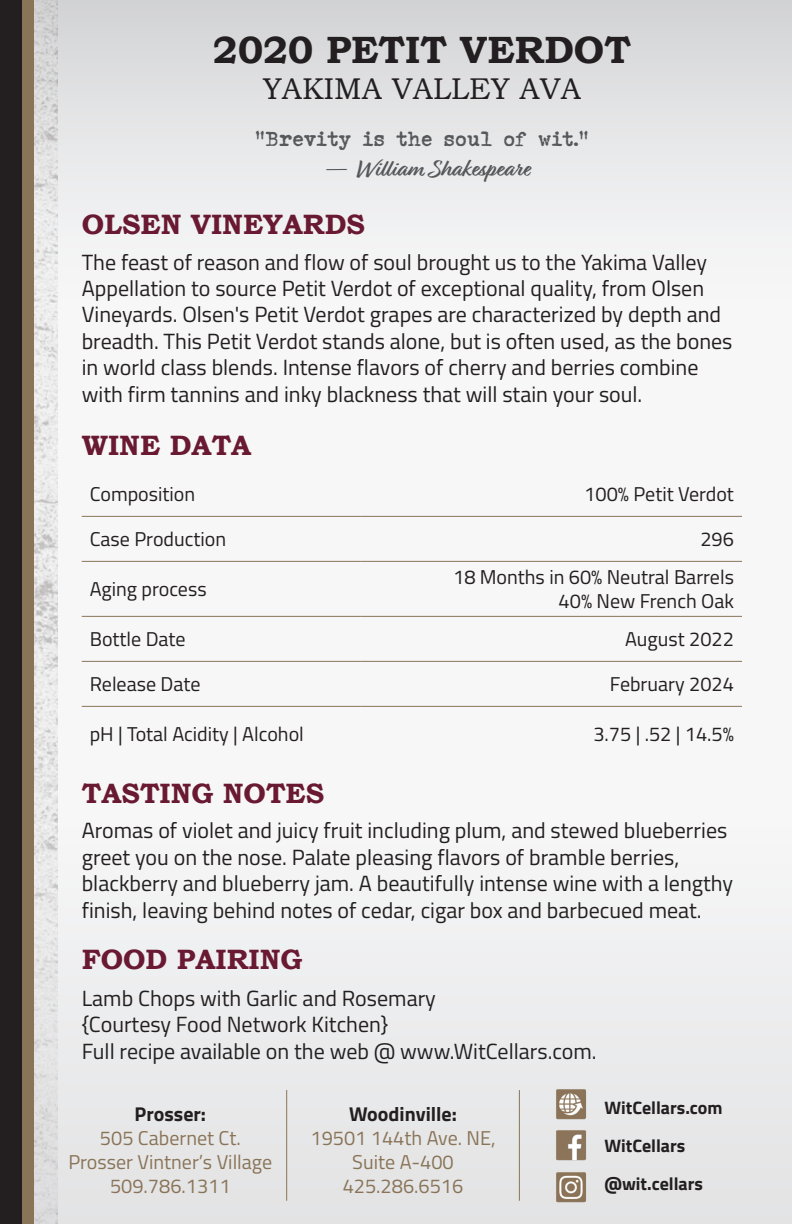
<style>
.page{position:relative;width:792px;height:1224px;background:#fff}
.page>*{position:absolute;margin:0;border:0;box-sizing:border-box;transform-origin:0 0}
.t1{font:700 38px "Bookman Old Style";color:#231f20}
.t2{font:30px "Bookman Old Style";color:#231f20}
.t3{font:700 28px "Bookman Old Style";color:#691931}
.t4{font:700 24px "Relation";color:#57585a}
.text{font:22px/26.4px "Titillium";color:#231f20}
.t5{font:20px "Titillium";color:#231f20}
.t6{font:20px/24px "Titillium";color:#8a7458;text-align:center}
.t7{font:700 20px "John Doe";color:#57585a}
.t8{font:700 20px "Titillium Web";color:#231f20}
.t9{font:700 18px "Titillium Web";color:#231f20}
</style>
<div class="page">
<img style="left:34px;top:0;width:24px;height:1224px">
<div style="left:21px;top:0;width:13px;height:1224px;background:#8a7458"></div>
<div style="left:0;top:0;width:22px;height:1224px;background:#231f20"></div>
<hr style="left:286px;top:1090px;width:1px;height:111px;background:#8a7458">
<hr style="left:519px;top:1090px;width:1px;height:111px;background:#8a7458">
<hr style="left:82px;top:516px;width:278px;height:1px;background:#8a7458">
<hr style="left:360px;top:516px;width:382px;height:1px;background:#8a7458">
<hr style="left:82px;top:561px;width:278px;height:1px;background:#8a7458">
<hr style="left:360px;top:561px;width:382px;height:1px;background:#8a7458">
<hr style="left:82px;top:616px;width:278px;height:1px;background:#8a7458">
<hr style="left:360px;top:616px;width:382px;height:1px;background:#8a7458">
<hr style="left:82px;top:661px;width:278px;height:1px;background:#8a7458">
<hr style="left:360px;top:661px;width:382px;height:1px;background:#8a7458">
<hr style="left:82px;top:706px;width:278px;height:1px;background:#8a7458">
<hr style="left:360px;top:706px;width:382px;height:1px;background:#8a7458">
<img style="left:556px;top:1130px;width:31px;height:31px">
<img style="left:556px;top:1171px;width:31px;height:31px">
<img style="left:556px;top:1089px;width:31px;height:30px">
<p class="t1" style="left:213px;top:23px;width:419px">2020 PETIT VERDOT</p>
<p class="t2" style="left:263px;top:69px;width:320px">YAKIMA VALLEY AVA</p>
<p class="t7" style="left:255px;top:126px;width:335px">“Brevity is the soul of wit.”</p>
<p class="t4" style="left:322px;top:154px;width:209px">— William Shakespeare</p>
<p class="t3" style="left:82px;top:204px;width:285px">OLSEN VINEYARDS</p>
<p class="text" style="left:82px;top:248px;width:652px">The feast of reason and flow of soul brought us to the Yakima Valley Appellation to source Petit Verdot of exceptional quality, from Olsen Vineyards. Olsen's Petit Verdot grapes are characterized by depth and breadth. This Petit Verdot stands alone, but is often used, as the bones in world class blends. Intense flavors of cherry and berries combine with firm tannins and inky blackness that will stain your soul.</p>
<p class="t3" style="left:82px;top:425px;width:171px">WINE DATA</p>
<p class="t5" style="left:90px;top:480px;width:107px">Composition</p>
<p class="t5" style="left:584px;top:480px;width:151px">100% Petit Verdot</p>
<p class="t5" style="left:90px;top:525px;width:138px">Case Production</p>
<p class="t5" style="left:700px;top:525px;width:35px">296</p>
<p class="t5" style="left:90px;top:575px;width:118px">Aging process</p>
<p class="t5" style="left:453px;top:563px;width:282px">18 Months in 60% Neutral Barrels</p>
<p class="t5" style="left:559px;top:587px;width:177px">40% New French Oak</p>
<p class="t5" style="left:90px;top:625px;width:97px">Bottle Date</p>
<p class="t5" style="left:625px;top:625px;width:110px">August 2022</p>
<p class="t5" style="left:90px;top:670px;width:112px">Release Date</p>
<p class="t5" style="left:610px;top:670px;width:126px">February 2024</p>
<p class="t5" style="left:90px;top:719px;width:216px">pH | Total Acidity | Alcohol</p>
<p class="t5" style="left:593px;top:719px;width:142px">3.75 | .52 | 14.5%</p>
<p class="t3" style="left:82px;top:773px;width:244px">TASTING NOTES</p>
<p class="text" style="left:82px;top:816px;width:653px">Aromas of violet and juicy fruit including plum, and stewed blueberries greet you on the nose. Palate pleasing flavors of bramble berries, blackberry and blueberry jam. A beautifully intense wine with a lengthy finish, leaving behind notes of cedar, cigar box and barbecued meat.</p>
<p class="t3" style="left:82px;top:939px;width:222px">FOOD PAIRING</p>
<p class="text" style="left:82px;top:984px;width:356px">Lamb Chops with Garlic and Rosemary</p>
<p class="text" style="left:82px;top:1010px;width:308px">{Courtesy Food Network Kitchen}</p>
<p class="text" style="left:82px;top:1037px;width:516px">Full recipe available on the web @ www.WitCellars.com.</p>
<p class="t8" style="left:135px;top:1098px;width:73px">Prosser:</p>
<p class="t6" style="left:68px;top:1125px;width:205px">505 Cabernet Ct.<br>Prosser Vintner’s Village</p>
<p class="t6" style="left:110px;top:1173px;width:122px">509.786.1311</p>
<p class="t8" style="left:349px;top:1098px;width:109px">Woodinville:</p>
<p class="t6" style="left:311px;top:1125px;width:187px">19501 144th Ave. NE,</p>
<p class="t6" style="left:352px;top:1149px;width:103px">Suite A-400</p>
<p class="t6" style="left:343px;top:1173px;width:122px">425.286.6516</p>
<p class="t9" style="left:605px;top:1094px;width:120px">WitCellars.com</p>
<p class="t9" style="left:605px;top:1132px;width:82px">WitCellars</p>
<p class="t9" style="left:605px;top:1169px;width:100px">@wit.cellars</p>
</div>
